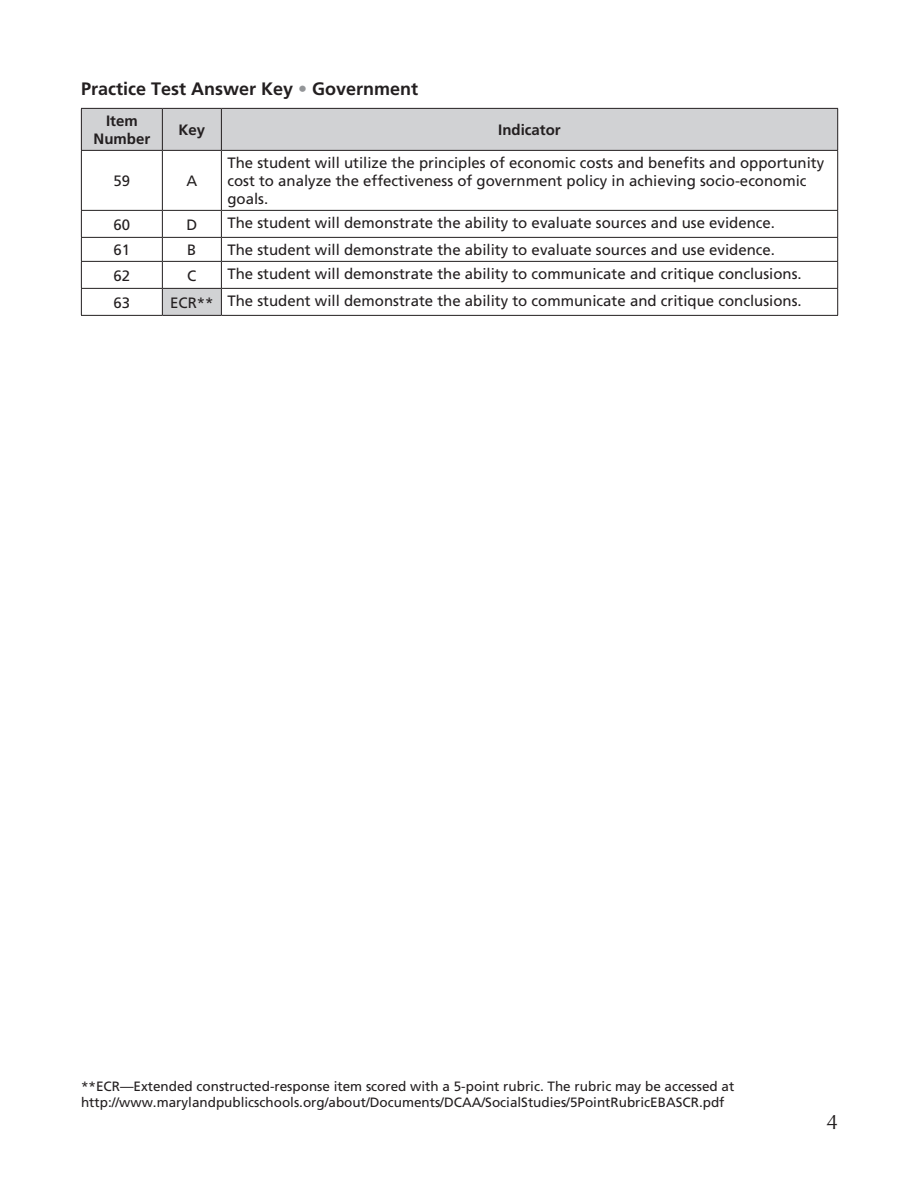
<style>
.page{position:relative;width:918px;height:1188px;background:#fff}
.page>*{position:absolute;margin:0;border:0;box-sizing:border-box;transform-origin:0 0}
.t1{font:21px "Optima";color:#231f20}
.t2{font:700 18px "Frutiger";color:#231f20}
.t3{font:15px/18px "Frutiger";color:#231f20}
.t4{font:700 15px/18px "Frutiger";color:#231f20;text-align:center}
.t5{font:13.5px/16.5px "Frutiger";color:#231f20}
.s1{color:#939598}
</style>
<div class="page">
<svg style="left:82px;top:109px;width:755px;height:206px"></svg>
<hr style="left:162px;top:210px;width:59px;height:1px;background:#231f20">
<hr style="left:221px;top:210px;width:617px;height:1px;background:#231f20">
<hr style="left:162px;top:237px;width:59px;height:1px;background:#231f20">
<hr style="left:221px;top:237px;width:617px;height:1px;background:#231f20">
<hr style="left:81px;top:151px;width:1px;height:59px;background:#231f20">
<hr style="left:162px;top:151px;width:1px;height:59px;background:#231f20">
<hr style="left:221px;top:151px;width:1px;height:59px;background:#231f20">
<hr style="left:837px;top:151px;width:1px;height:59px;background:#231f20">
<hr style="left:81px;top:210px;width:81px;height:1px;background:#231f20">
<hr style="left:81px;top:237px;width:81px;height:1px;background:#231f20">
<hr style="left:81px;top:261px;width:81px;height:1px;background:#231f20">
<hr style="left:162px;top:261px;width:59px;height:1px;background:#231f20">
<hr style="left:221px;top:261px;width:617px;height:1px;background:#231f20">
<hr style="left:81px;top:108px;width:81px;height:1px;background:#231f20">
<hr style="left:81px;top:109px;width:1px;height:41px;background:#231f20">
<hr style="left:162px;top:108px;width:59px;height:1px;background:#231f20">
<hr style="left:162px;top:109px;width:1px;height:41px;background:#231f20">
<hr style="left:221px;top:108px;width:617px;height:1px;background:#231f20">
<hr style="left:221px;top:109px;width:1px;height:41px;background:#231f20">
<hr style="left:837px;top:109px;width:1px;height:41px;background:#231f20">
<hr style="left:81px;top:150px;width:81px;height:1px;background:#231f20">
<hr style="left:162px;top:150px;width:59px;height:1px;background:#231f20">
<hr style="left:221px;top:150px;width:617px;height:1px;background:#231f20">
<hr style="left:81px;top:288px;width:81px;height:1px;background:#231f20">
<svg style="left:81px;top:211px;width:1px;height:104px"></svg>
<hr style="left:162px;top:288px;width:59px;height:1px;background:#231f20">
<svg style="left:162px;top:211px;width:1px;height:104px"></svg>
<hr style="left:221px;top:288px;width:617px;height:1px;background:#231f20">
<svg style="left:221px;top:211px;width:1px;height:104px"></svg>
<svg style="left:837px;top:211px;width:1px;height:104px"></svg>
<hr style="left:81px;top:315px;width:81px;height:1px;background:#231f20">
<hr style="left:162px;top:315px;width:59px;height:1px;background:#231f20">
<hr style="left:221px;top:315px;width:617px;height:1px;background:#231f20">
<p class="t2" style="left:81px;top:79px;width:339px">Practice Test Answer Key <span class="s1">•</span> Government</p>
<p class="t4" style="left:94px;top:112px;width:58px">Item<br>Number</p>
<p class="t4" style="left:179px;top:121px;width:28px">Key</p>
<p class="t4" style="left:498px;top:121px;width:64px">Indicator</p>
<p class="t3" style="left:114px;top:172px;width:18px">59</p>
<p class="t3" style="left:186px;top:172px;width:12px">A</p>
<p class="t3" style="left:227px;top:154px;width:598px">The student will utilize the principles of economic costs and benefits and opportunity cost to analyze the effectiveness of government policy in achieving socio-economic goals.</p>
<p class="t3" style="left:114px;top:216px;width:18px">60</p>
<p class="t3" style="left:186px;top:216px;width:12px">D</p>
<p class="t3" style="left:227px;top:214px;width:549px">The student will demonstrate the ability to evaluate sources and use evidence.</p>
<p class="t3" style="left:114px;top:241px;width:18px">61</p>
<p class="t3" style="left:187px;top:241px;width:11px">B</p>
<p class="t3" style="left:227px;top:241px;width:549px">The student will demonstrate the ability to evaluate sources and use evidence.</p>
<p class="t3" style="left:114px;top:267px;width:18px">62</p>
<p class="t3" style="left:187px;top:267px;width:11px">C</p>
<p class="t3" style="left:227px;top:265px;width:576px">The student will demonstrate the ability to communicate and critique conclusions.</p>
<p class="t3" style="left:114px;top:294px;width:18px">63</p>
<p class="t3" style="left:170px;top:292px;width:633px">ECR** The student will demonstrate the ability to communicate and critique conclusions.</p>
<p class="t5" style="left:81px;top:1078px;width:655px">**ECR—Extended constructed-response item scored with a 5-point rubric. The rubric may be accessed at http://www.marylandpublicschools.org/about/Documents/DCAA/SocialStudies/5PointRubricEBASCR.pdf</p>
<h1 class="t1" style="left:826px;top:1110px;width:13px">4</h1>
</div>
